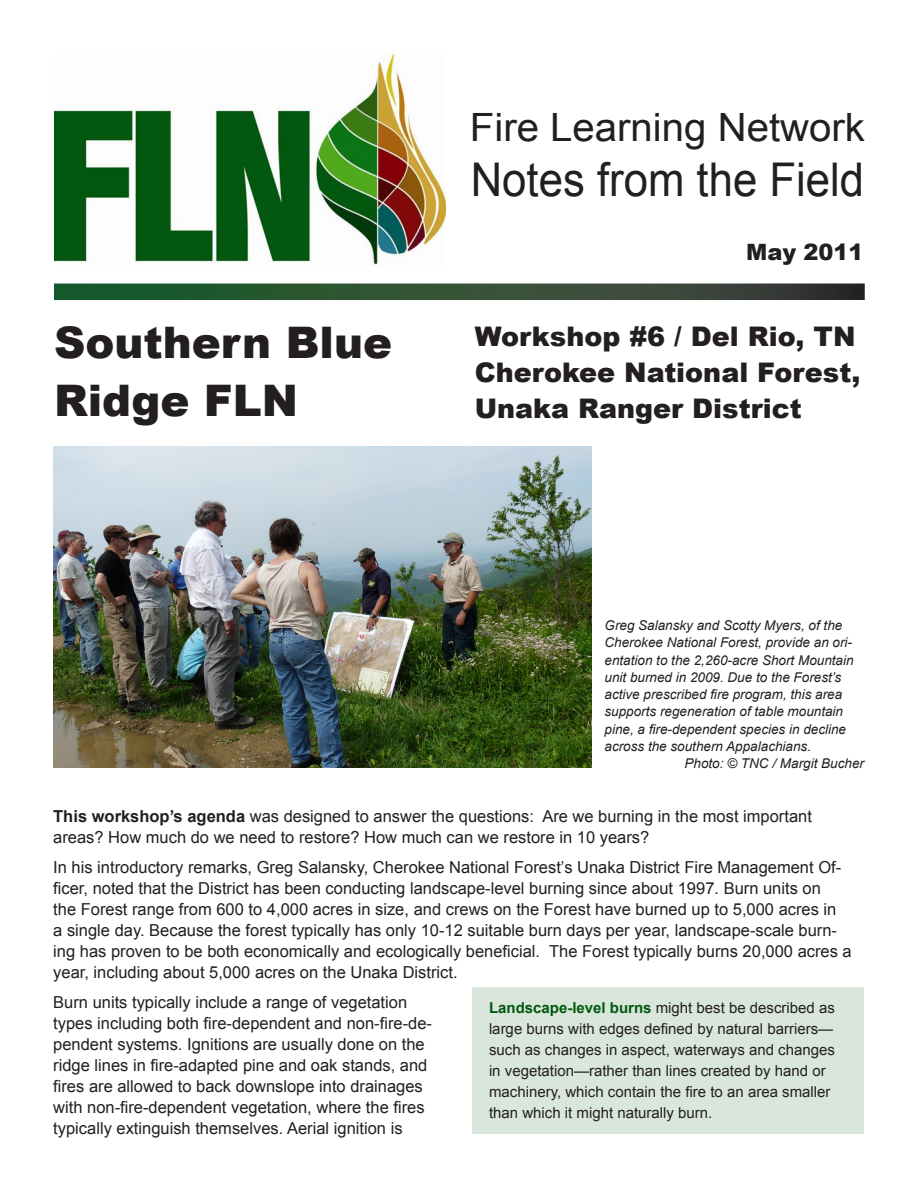
<style>
.page{position:relative;width:918px;height:1188px;background:#fff}
.page>*{position:absolute;margin:0;border:0;box-sizing:border-box;transform-origin:0 0}
.t1{font:46.5px "Arial";color:#231f20;scale:.94 1}
.t2{font:900 43.5px/58.5px "Arial";color:#231f20}
.t3{font:39px "Arial";color:#231f20}
.t4{font:900 27px/36px "Arial";color:#231f20}
.t5{font:900 22.5px "Arial";color:#231f20}
.t6{font:16.5px/21px "Arial";color:#231f20}
.t7{font:15px/21px "Arial";color:#231f20}
.t8{font:italic 13.5px/17.2px "Arial";color:#231f20}
.s1{font-weight:700}
.s2{font-weight:700;color:#02580f}
</style>
<div class="page">
<img style="left:54px;top:55px;width:392px;height:211px">
<img style="left:53px;top:446px;width:538px;height:321px">
<svg style="left:57px;top:287px;width:805px;height:10px;background:#2e4d33"></svg>
<div style="left:472px;top:987px;width:392px;height:147px;background:#d9e6db"></div>
<p class="t3" style="left:470px;top:101px;width:397px">Fire Learning Network</p>
<p class="t1" style="left:471px;top:150px;width:420px">Notes from the Field</p>
<p class="t2" style="left:54px;top:312px;width:340px">Southern Blue<br>Ridge FLN</p>
<p class="t5" style="left:746px;top:236px;width:119px">May 2011</p>
<p class="t4" style="left:475px;top:318px;width:387px">Workshop #6 / Del Rio, TN<br>Cherokee National Forest,<br>Unaka Ranger District</p>
<p class="t8" style="left:604px;top:617px;width:251px">Greg Salansky and Scotty Myers, of the Cherokee National Forest, provide an ori&shy;entation to the 2,260-acre Short Mountain unit burned in 2009. Due to the Forest’s active prescribed fire program, this area supports regeneration of table mountain pine, a fire-dependent species in decline across the southern Appalachians.</p>
<p class="t8" style="left:684px;top:755px;width:181px">Photo: © TNC / Margit Bucher</p>
<p class="t6" style="left:53px;top:806px;width:760px"><span class="s1">This workshop’s agenda</span> was designed to answer the questions: Are we burning in the most important areas? How much do we need to restore? How much can we restore in 10 years?</p>
<p class="t6" style="left:53px;top:857px;width:800px">In his introductory remarks, Greg Salansky, Cherokee National Forest’s Unaka District Fire Management Of&shy;ficer, noted that the District has been conducting landscape-level burning since about 1997. Burn units on<br>the Forest range from 600 to 4,000 acres in size, and crews on the Forest have burned up to 5,000 acres in<br>a single day. Because the forest typically has only 10-12 suitable burn days per year, landscape-scale burn&shy;ing has proven to be both economically and ecologically beneficial. The Forest typically burns 20,000 acres a year, including about 5,000 acres on the Unaka District.</p>
<p class="t6" style="left:53px;top:992px;width:380px">Burn units typically include a range of vegetation types including both fire-dependent and non-fire-de&shy;pendent systems. Ignitions are usually done on the ridge lines in fire-adapted pine and oak stands, and fires are allowed to back downslope into drainages with non-fire-dependent vegetation, where the fires typically extinguish themselves. Aerial ignition is</p>
<p class="t7" style="left:489px;top:997px;width:348px"><span class="s2">Landscape-level burns</span> might best be described as large burns with edges defined by natural barriers— such as changes in aspect, waterways and changes in vegetation—rather than lines created by hand or machinery, which contain the fire to an area smaller than which it might naturally burn.</p>
</div>
